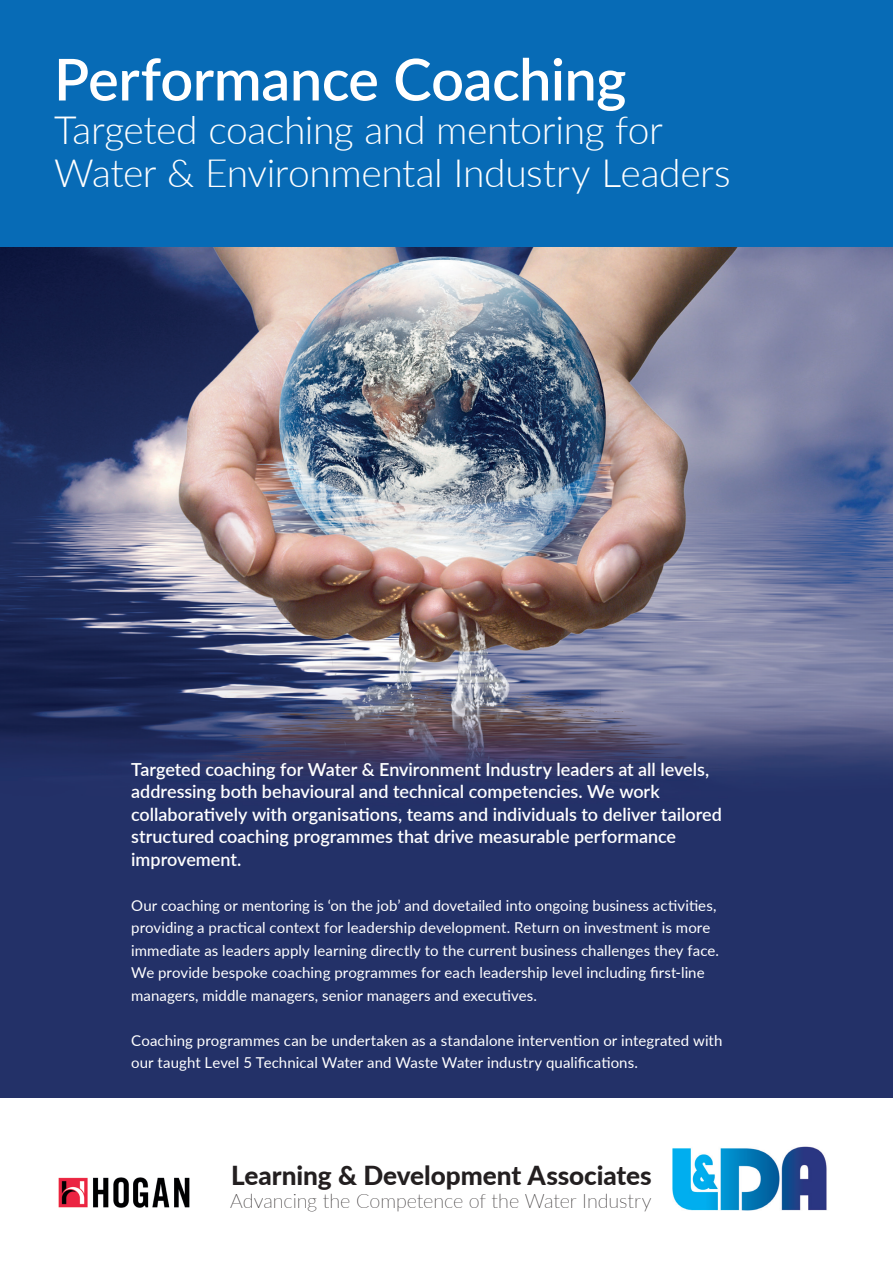
<style>
.page{position:relative;width:893px;height:1263px;background:#fff}
.page>*{position:absolute;margin:0;border:0;box-sizing:border-box;transform-origin:0 0}
.t1{font:600 57.75px "Lato";letter-spacing:-.01em;color:#fff}
.t2{font:300 39px/43.2px "Lato";letter-spacing:-.01em;color:#fff}
.t3{font:800 26.1px "Lato";letter-spacing:-.005em;color:#231f20}
.t4{font:100 19.8px "Lato";letter-spacing:-.005em;color:#231f20}
.t5{font:600 18px/22.5px "Lato";color:#fff}
.t6{font:15px/22.5px "Lato";letter-spacing:.005em;color:#fff}
</style>
<div class="page">
<img style="left:0;top:247px;width:893px;height:850px">
<img style="left:672px;top:1146px;width:155px;height:65px">
<div style="left:0;top:0;width:893px;height:247px;background:#076bb6"></div>
<img style="left:58px;top:1177px;width:132px;height:31px">
<p class="t1" style="left:54px;top:38px;width:574px">Performance Coaching</p>
<p class="t2" style="left:54px;top:107px;width:678px">Targeted coaching and mentoring for<br>Water &amp; Environmental Industry Leaders</p>
<p class="t5" style="left:131px;top:757px;width:592px">Targeted coaching for Water &amp; Environment Industry leaders at all levels, addressing both behavioural and technical competencies. We work collaboratively with organisations, teams and individuals to deliver tailored structured coaching programmes that drive measurable performance improvement.</p>
<p class="t6" style="left:131px;top:893px;width:589px">Our coaching or mentoring is ‘on the job’ and dovetailed into ongoing business activities, providing a practical context for leadership development. Return on investment is more immediate as leaders apply learning directly to the current business challenges they face.<br>We provide bespoke coaching programmes for each leadership level including first-line managers, middle managers, senior managers and executives.</p>
<p class="t6" style="left:131px;top:1028px;width:593px">Coaching programmes can be undertaken as a standalone intervention or integrated with our taught Level 5 Technical Water and Waste Water industry qualifications.</p>
<p class="t3" style="left:231px;top:1156px;width:422px">Learning &amp; Development Associates</p>
<p class="t4" style="left:230px;top:1188px;width:423px">Advancing the Competence of the Water Industry</p>
</div>
